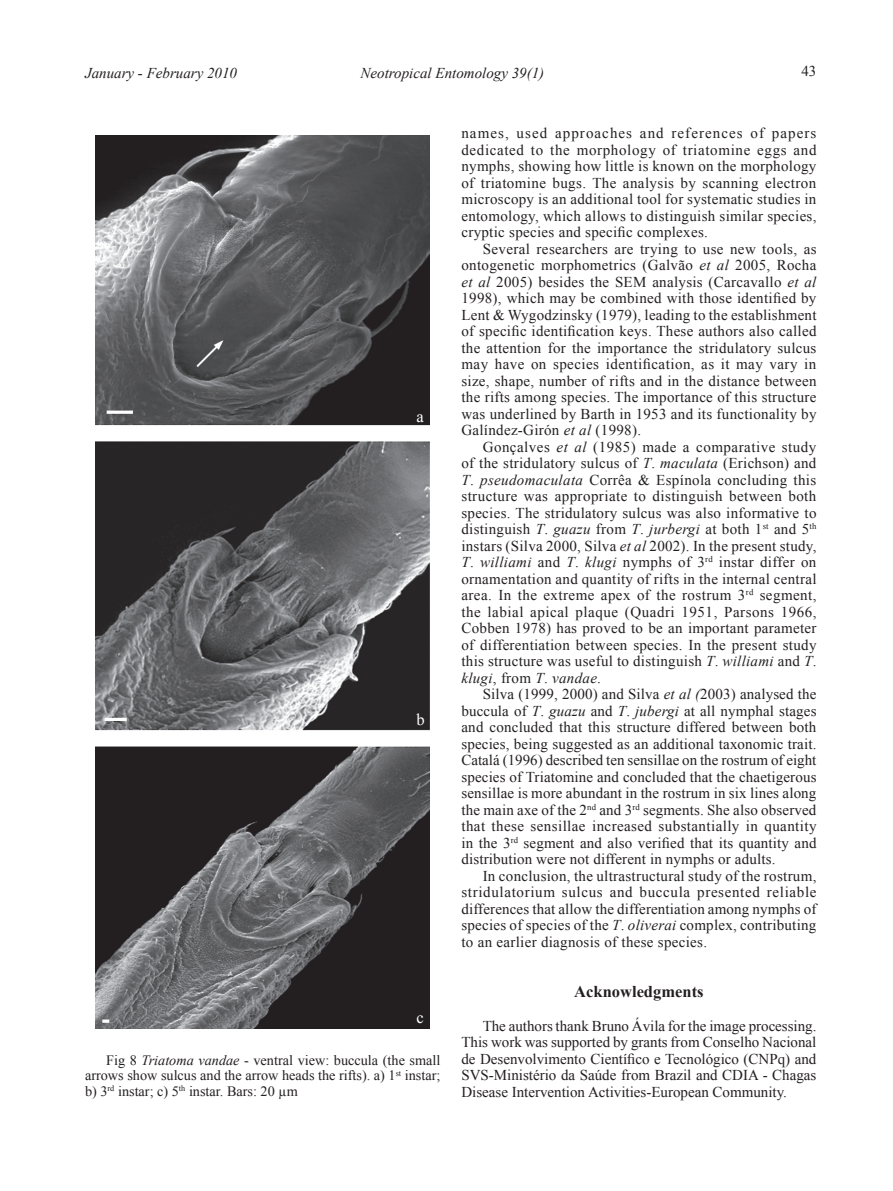
<style>
.page{position:relative;width:893px;height:1191px;background:#fff}
.page>*{position:absolute;margin:0;border:0;box-sizing:border-box;transform-origin:0 0}
.t1{font:700 16.5px "Times New Roman";color:#231f20}
.t2{font:16.5px "Times New Roman";color:#fff}
.t3{font:15px/16.5px "Times New Roman";letter-spacing:.02em;color:#231f20;text-align:justify}
.t4{font:italic 15px "Times New Roman";color:#231f20}
.t5{font:14.25px/15.8px "Times New Roman";color:#231f20;text-align:justify}
.s1{font-style:italic}
</style>
<div class="page">
<img style="left:95px;top:135px;width:334px;height:893px">
<p class="t4" style="left:85px;top:62px;width:154px">January - February 2010</p>
<p class="t4" style="left:361px;top:62px;width:185px">Neotropical Entomology 39(1)</p>
<p class="t3" style="left:801px;top:63px;width:16px">43</p>
<p class="t2" style="left:416px;top:405px;width:9px">a</p>
<p class="t2" style="left:416px;top:709px;width:10px">b</p>
<p class="t2" style="left:416px;top:1006px;width:9px">c</p>
<p class="t5" style="left:85px;top:1051px;width:357px;text-indent:21px">Fig 8 <span class="s1">Triatoma vandae</span> - ventral view: buccula (the small arrows show sulcus and the arrow heads the rifts). a) 1<sup>st</sup> instar; b) 3<sup>rd</sup> instar; c) 5<sup>th</sup> instar. Bars: 20 µm</p>
<p class="t3" style="left:461px;top:124px;width:357px">names, used approaches and references of papers dedicated to the morphology of triatomine eggs and nymphs, showing how little is known on the morphology of triatomine bugs. The analysis by scanning electron microscopy is an additional tool for systematic studies in entomology, which allows to distinguish similar species, cryptic species and specific complexes.</p>
<p class="t3" style="left:461px;top:240px;width:357px;text-indent:21px">Several researchers are trying to use new tools, as ontogenetic morphometrics (Galvão <span class="s1">et al</span> 2005, Rocha <span class="s1">et al</span> 2005) besides the SEM analysis (Carcavallo <span class="s1">et al </span>1998), which may be combined with those identified by Lent &amp; Wygodzinsky (1979), leading to the establishment of specific identification keys. These authors also called the attention for the importance the stridulatory sulcus may have on species identification, as it may vary in size, shape, number of rifts and in the distance between the rifts among species. The importance of this structure was underlined by Barth in 1953 and its functionality by Galíndez-Girón <span class="s1">et al</span> (1998).</p>
<p class="t3" style="left:461px;top:438px;width:357px;text-indent:21px">Gonçalves <span class="s1">et al</span> (1985) made a comparative study of the stridulatory sulcus of <span class="s1">T</span>. <span class="s1">maculata</span> (Erichson) and <span class="s1">T</span>. <span class="s1">pseudomaculata</span> Corrêa &amp; Espínola concluding this structure was appropriate to distinguish between both species. The stridulatory sulcus was also informative to distinguish <span class="s1">T</span>. <span class="s1">guazu</span> from <span class="s1">T</span>. <span class="s1">jurbergi</span> at both 1<sup>st</sup> and 5<sup>th </sup>instars (Silva 2000, Silva <span class="s1">et al</span> 2002). In the present study, <span class="s1">T</span>. <span class="s1">williami</span> and <span class="s1">T</span>. <span class="s1">klugi</span> nymphs of 3<sup>rd</sup> instar differ on ornamentation and quantity of rifts in the internal central area. In the extreme apex of the rostrum 3<sup>rd</sup> segment, the labial apical plaque (Quadri 1951, Parsons 1966, Cobben 1978) has proved to be an important parameter of differentiation between species. In the present study this structure was useful to distinguish <span class="s1">T</span>. <span class="s1">williami</span> and <span class="s1">T</span>. <span class="s1">klugi</span>, from <span class="s1">T</span>. <span class="s1">vandae</span>.</p>
<p class="t3" style="left:461px;top:685px;width:357px;text-indent:21px">Silva (1999, 2000) and Silva <span class="s1">et al (</span>2003) analysed the buccula of <span class="s1">T</span>. <span class="s1">guazu</span> and <span class="s1">T</span>. <span class="s1">jubergi</span> at all nymphal stages and concluded that this structure differed between both species, being suggested as an additional taxonomic trait.<br>Catalá (1996) described ten sensillae on the rostrum of eight species of Triatomine and concluded that the chaetigerous sensillae is more abundant in the rostrum in six lines along the main axe of the 2<sup>nd</sup> and 3<sup>rd</sup> segments. She also observed that these sensillae increased substantially in quantity in the 3<sup>rd</sup> segment and also verified that its quantity and distribution were not different in nymphs or adults.</p>
<p class="t3" style="left:461px;top:867px;width:357px;text-indent:21px">In conclusion, the ultrastructural study of the rostrum, stridulatorium sulcus and buccula presented reliable differences that allow the differentiation among nymphs of species of species of the <span class="s1">T</span>. <span class="s1">oliverai</span> complex, contributing to an earlier diagnosis of these species.</p>
<p class="t1" style="left:574px;top:980px;width:131px">Acknowledgments</p>
<p class="t3" style="left:461px;top:1017px;width:357px;text-indent:21px">The authors thank Bruno Ávila for the image processing.<br>This work was supported by grants from Conselho Nacional de Desenvolvimento Científico e Tecnológico (CNPq) and SVS-Ministério da Saúde from Brazil and CDIA - Chagas Disease Intervention Activities-European Community.</p>
</div>
